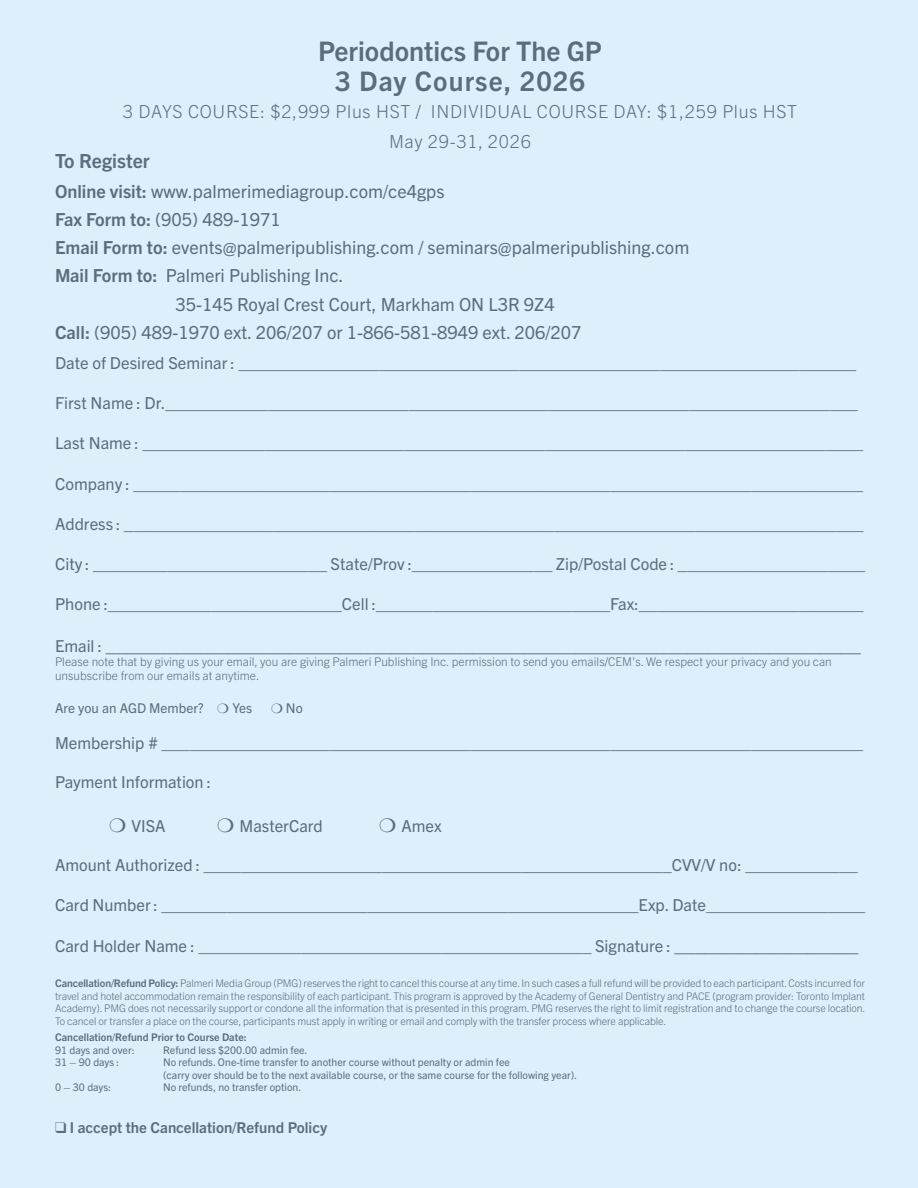
<style>
.page{position:relative;width:918px;height:1188px;background:#dceffa}
.page>*{position:absolute;margin:0;border:0;box-sizing:border-box;transform-origin:0 0}
.t1{font:700 27px/30px "Trade Gothic Next LT Pro";color:#596d7d;text-align:center}
.t2{font:700 19.5px "Trade Gothic Next LT Pro";color:#596d7d}
.t3{font:18px "Trade Gothic Next LT Pro";color:#596d7d}
.t4{font:300 18px/30px "Trade Gothic Next LT Pro";letter-spacing:.04em;color:#596d7d;text-align:center}
.t5{font:16.5px "Trade Gothic Next LT Pro";color:#596d7d}
.t6{font:700 15px "Trade Gothic Next LT Pro";color:#596d7d}
.t7{font:13.5px "Trade Gothic Next LT Pro";color:#596d7d}
.t8{font:300 12px/14.4px "Trade Gothic Next LT Pro";color:#596d7d}
.t9{font:300 10.5px/12.6px "Trade Gothic Next LT Pro";letter-spacing:-.01em;color:#596d7d;text-align:justify}
.t10{font:10.5px/12.6px "Trade Gothic Next LT Pro";color:#596d7d}
.t11{font:700 10.5px "Trade Gothic Next LT Pro";color:#596d7d}
.s1{font-weight:700}
.s2{font-size:16.5px}
.s3{font-size:18px}
</style>
<div class="page">
<h1 class="t1" style="left:318px;top:34px;width:285px">Periodontics For The GP<br>3 Day Course, 2026</h1>
<p class="t4" style="left:123px;top:95px;width:676px">3 DAYS COURSE: $2,999 Plus HST / INDIVIDUAL COURSE DAY: $1,259 Plus HST<br>May 29-31, 2026</p>
<p class="t2" style="left:55px;top:147px;width:96px">To Register</p>
<p class="t3" style="left:55px;top:179px;width:391px"><span class="s1">Online visit:</span> www.palmerimediagroup.com/ce4gps</p>
<p class="t3" style="left:55px;top:207px;width:227px"><span class="s1">Fax Form to:</span> (905) 489-1971</p>
<p class="t3" style="left:55px;top:235px;width:636px"><span class="s1">Email Form to:</span> events@palmeripublishing.com / seminars@palmeripublishing.com</p>
<p class="t3" style="left:55px;top:263px;width:290px"><span class="s1">Mail Form to:</span> Palmeri Publishing Inc.</p>
<p class="t3" style="left:175px;top:292px;width:381px">35-145 Royal Crest Court, Markham ON L3R 9Z4</p>
<p class="t3" style="left:55px;top:320px;width:528px"><span class="s1">Call:</span> (905) 489-1970 ext. 206/207 or 1-866-581-8949 ext. 206/207</p>
<p class="t5" style="left:55px;top:352px;width:803px">Date of Desired Seminar : __________________________________________________________________</p>
<p class="t5" style="left:55px;top:392px;width:804px">First Name : Dr.__________________________________________________________________________</p>
<p class="t5" style="left:55px;top:432px;width:810px">Last Name : _____________________________________________________________________________</p>
<p class="t5" style="left:55px;top:472px;width:810px">Company : ______________________________________________________________________________</p>
<p class="t5" style="left:55px;top:512px;width:810px">Address : _______________________________________________________________________________</p>
<p class="t5" style="left:55px;top:552px;width:812px">City : _________________________ State/Prov :_______________ Zip/Postal Code : ____________________</p>
<p class="t5" style="left:55px;top:592px;width:810px">Phone :_________________________Cell :_________________________Fax:________________________</p>
<p class="t3" style="left:55px;top:632px;width:808px"><span class="s2">Email :</span> __________________________________________________________________________</p>
<p class="t8" style="left:55px;top:654px;width:778px">Please note that by giving us your email, you are giving Palmeri Publishing Inc. permission to send you emails/CEM’s. We respect your privacy and you can unsubscribe from our emails at anytime.</p>
<p class="t7" style="left:55px;top:698px;width:199px">Are you an AGD Member? ❍ Yes</p>
<p class="t7" style="left:271px;top:698px;width:33px">❍ No</p>
<p class="t5" style="left:55px;top:731px;width:810px">Membership # ___________________________________________________________________________</p>
<p class="t5" style="left:55px;top:771px;width:158px">Payment Information :</p>
<p class="t5" style="left:109px;top:814px;width:58px">❍ VISA</p>
<p class="t5" style="left:217px;top:814px;width:107px">❍ MasterCard</p>
<p class="t5" style="left:379px;top:814px;width:64px">❍ Amex</p>
<p class="t5" style="left:55px;top:854px;width:804px">Amount Authorized : __________________________________________________CVV/V no: ____________</p>
<p class="t5" style="left:55px;top:893px;width:812px">Card Number : ___________________________________________________Exp. Date_________________</p>
<p class="t5" style="left:55px;top:935px;width:805px">Card Holder Name : __________________________________________ Signature : <span class="s3">__________________</span></p>
<p class="t9" style="left:55px;top:976px;width:812px"><span class="s1">Cancellation/Refund Policy:</span> Palmeri Media Group (PMG) reserves the right to cancel this course at any time. In such cases a full refund will be provided to each participant. Costs incurred for travel and hotel accommodation remain the responsibility of each participant. This program is approved by the Academy of General Dentistry and PACE (program provider: Toronto Implant Academy). PMG does not necessarily support or condone all the information that is presented in this program. PMG reserves the right to limit registration and to change the course location.<br>To cancel or transfer a place on the course, participants must apply in writing or email and comply with the transfer process where applicable.</p>
<p class="t11" style="left:55px;top:1030px;width:193px">Cancellation/Refund Prior to Course Date:</p>
<p class="t10" style="left:55px;top:1043px;width:81px">91 days and over:</p>
<p class="t10" style="left:163px;top:1043px;width:146px">Refund less $200.00 admin fee.</p>
<p class="t10" style="left:55px;top:1055px;width:65px">31 – 90 days :</p>
<p class="t10" style="left:163px;top:1055px;width:416px">No refunds. One-time transfer to another course without penalty or admin fee<br>(carry over should be to the next available course, or the same course for the following year).</p>
<p class="t10" style="left:55px;top:1081px;width:58px">0 – 30 days:</p>
<p class="t10" style="left:163px;top:1081px;width:140px">No refunds, no transfer option.</p>
<p class="t6" style="left:55px;top:1117px;width:274px">❑ I accept the Cancellation/Refund Policy</p>
</div>
